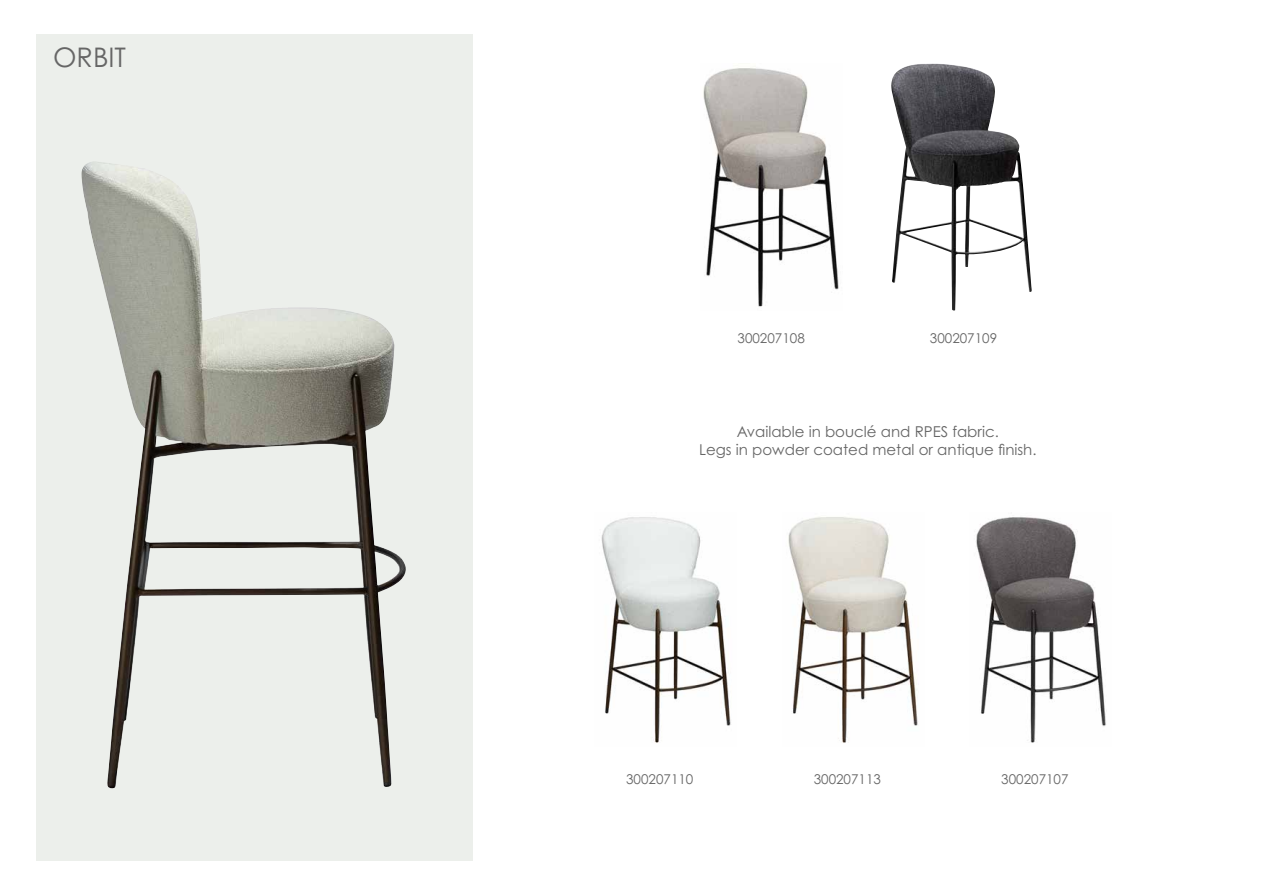
<style>
.page{position:relative;width:1263px;height:893px;background:#fff}
.page>*{position:absolute;margin:0;border:0;box-sizing:border-box;transform-origin:0 0}
.t1{font:27px "Century Gothic Pro";color:#666}
.t2{font:15px/18px "Century Gothic Pro";color:#666;text-align:center}
.t3{font:13.5px "Century Gothic Pro";color:#666}
</style>
<div class="page">
<div style="left:36px;top:35px;width:437px;height:826px;background:#ecefeb"></div>
<img style="left:81px;top:161px;width:325px;height:627px">
<img style="left:891px;top:64px;width:141px;height:246px">
<img style="left:703px;top:68px;width:136px;height:239px">
<img style="left:601px;top:517px;width:130px;height:226px">
<img style="left:788px;top:517px;width:130px;height:226px">
<img style="left:976px;top:517px;width:130px;height:226px">
<h1 class="t1" style="left:53px;top:41px;width:74px">ORBIT</h1>
<p class="t3" style="left:737px;top:330px;width:69px">300207108</p>
<p class="t3" style="left:930px;top:330px;width:69px">300207109</p>
<p class="t2" style="left:699px;top:423px;width:339px">Available in bouclé and RPES fabric.<br>Legs in powder coated metal or antique finish.</p>
<p class="t3" style="left:626px;top:771px;width:69px">300207110</p>
<p class="t3" style="left:814px;top:771px;width:69px">300207113</p>
<p class="t3" style="left:1001px;top:771px;width:69px">300207107</p>
</div>
